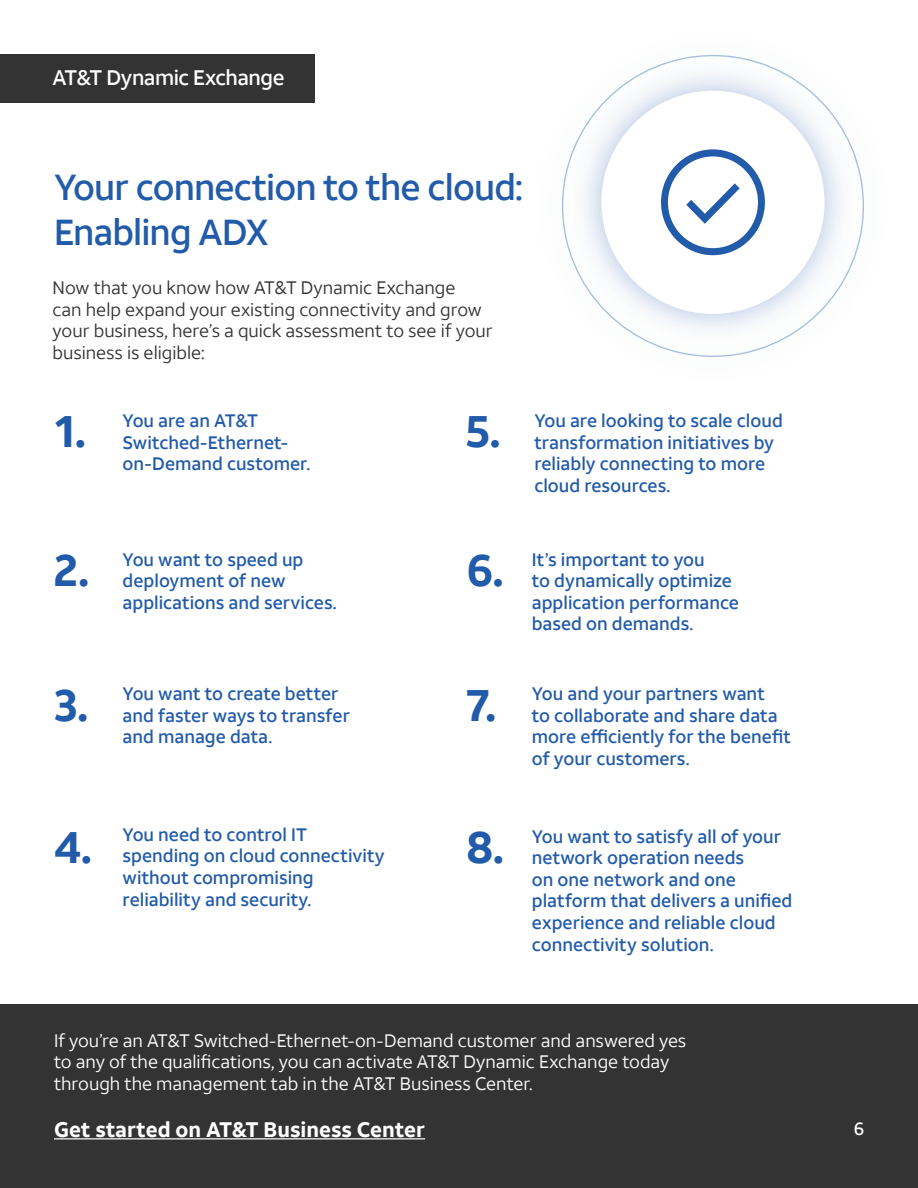
<style>
.page{position:relative;width:918px;height:1188px;background:#fff}
.page>*{position:absolute;margin:0;border:0;box-sizing:border-box;transform-origin:0 0}
.t1{font:700 45px "ATT Aleck Sans";color:#225ba9}
.t2{font:500 36px/45px "ATT Aleck Sans";letter-spacing:-.025em;color:#225ba9}
.t3{font:700 21px "ATT Aleck Sans";color:#fff}
.t4{font:500 21px "ATT Aleck Sans";letter-spacing:-.02em;color:#fff}
.t5{font:500 18px/21.6px "ATT Aleck Sans";color:#225ba9}
.t6{font:18px/21.6px "ATT Aleck Sans";color:#fff}
.t7{font:18px/21.6px "ATT Aleck Sans";color:#333}
.t8{font:500 18px "ATT Aleck Sans";color:#fff}
</style>
<div class="page">
<div style="left:0;top:54px;width:315px;height:49px;background:#333"></div>
<div style="left:0;top:1004px;width:918px;height:184px;background:#333"></div>
<hr style="left:54px;top:1138px;width:371px;height:1px;background:#fff">
<svg style="left:562px;top:55px;width:302px;height:302px"></svg>
<p class="t4" style="left:53px;top:64px;width:234px">AT&amp;T Dynamic Exchange</p>
<h2 class="t2" style="left:54px;top:165px;width:471px">Your connection to the cloud:<br>Enabling ADX</h2>
<p class="t7" style="left:53px;top:277px;width:442px">Now that you know how AT&amp;T Dynamic Exchange<br>can help expand your existing connectivity and grow your business, here’s a quick assessment to see if your business is eligible:</p>
<h1 class="t1" style="left:54px;top:403px;width:34px">1.</h1>
<p class="t5" style="left:123px;top:410px;width:189px">You are an AT&amp;T<br>Switched-Ethernet&shy;on-Demand customer.</p>
<h1 class="t1" style="left:466px;top:403px;width:37px">5.</h1>
<p class="t5" style="left:534px;top:410px;width:250px">You are looking to scale cloud transformation initiatives by reliably connecting to more cloud resources.</p>
<h1 class="t1" style="left:54px;top:541px;width:37px">2.</h1>
<p class="t5" style="left:123px;top:548px;width:216px">You want to speed up deployment of new applications and services.</p>
<h1 class="t1" style="left:466px;top:541px;width:39px">6.</h1>
<p class="t5" style="left:532px;top:548px;width:209px">It’s important to you<br>to dynamically optimize application performance based on demands.</p>
<h1 class="t1" style="left:54px;top:676px;width:36px">3.</h1>
<p class="t5" style="left:123px;top:683px;width:229px">You want to create better and faster ways to transfer and manage data.</p>
<h1 class="t1" style="left:466px;top:676px;width:32px">7.</h1>
<p class="t5" style="left:532px;top:683px;width:261px">You and your partners want<br>to collaborate and share data more efficiently for the benefit of your customers.</p>
<h1 class="t1" style="left:54px;top:818px;width:40px">4.</h1>
<p class="t5" style="left:123px;top:824px;width:264px">You need to control IT spending on cloud connectivity without compromising reliability and security.</p>
<h1 class="t1" style="left:466px;top:818px;width:39px">8.</h1>
<p class="t5" style="left:532px;top:826px;width:262px">You want to satisfy all of your network operation needs<br>on one network and one platform that delivers a unified experience and reliable cloud connectivity solution.</p>
<p class="t6" style="left:54px;top:1029px;width:634px">If you’re an AT&amp;T Switched-Ethernet-on-Demand customer and answered yes to any of the qualifications, you can activate AT&amp;T Dynamic Exchange today through the management tab in the AT&amp;T Business Center.</p>
<p class="t3" style="left:54px;top:1116px;width:373px">Get started on AT&amp;T Business Center</p>
<p class="t8" style="left:854px;top:1117px;width:12px">6</p>
</div>
